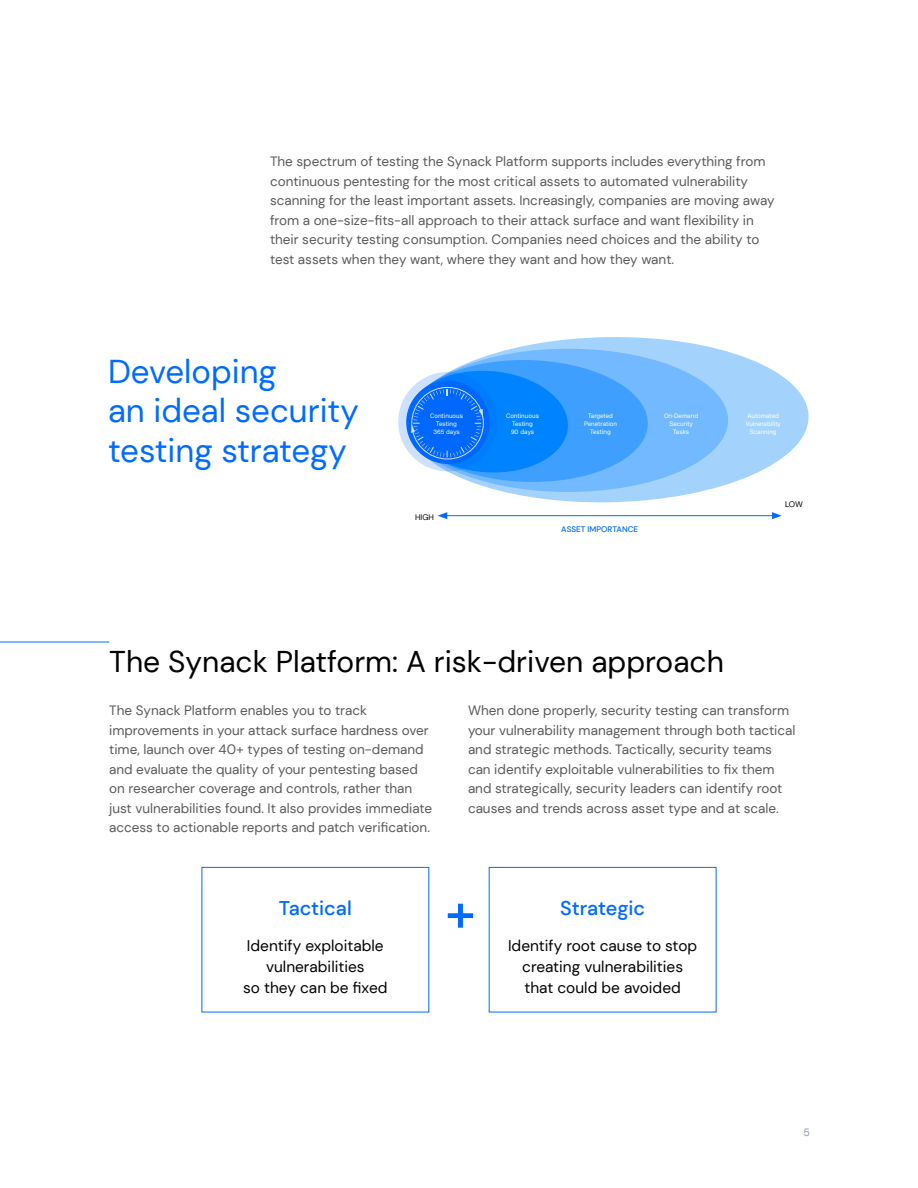
<style>
.page{position:relative;width:918px;height:1188px;background:#fff}
.page>*{position:absolute;margin:0;border:0;box-sizing:border-box;transform-origin:0 0}
.t1{font:500 54.15px "DM Sans";color:#006bff}
.t2{font:33px/39.6px "DM Sans";color:#006bff}
.t3{font:30px "DM Sans";color:#000}
.t4{font:500 19.8px "DM Sans";color:#006bff}
.t5{font:15.45px/21px "DM Sans";color:#000;text-align:center}
.t6{font:13.5px/19.5px "DM Sans";color:#58595b}
.t7{font:10.5px "DM Sans";color:#8793a4}
.t8{font:500 8.1px "DM Sans";color:#006bff}
.t9{font:8.1px "DM Sans";color:#000}
.t10{font:6.45px/7.8px "Crique Grotesk";color:#fff;text-align:center}
</style>
<div class="page">
<svg style="left:510px;top:337px;width:299px;height:166px;fill:#a3d3fd"></svg>
<svg style="left:480px;top:348px;width:250px;height:145px;background:#8ac5fe"></svg>
<svg style="left:402px;top:357px;width:249px;height:128px;background:#4da7fe"></svg>
<svg style="left:398px;top:372px;width:100px;height:99px;background:#2882fe"></svg>
<hr style="left:445px;top:515px;width:329px;height:1px;background:#006bff">
<svg style="left:438px;top:512px;width:9px;height:7px"></svg>
<svg style="left:772px;top:512px;width:10px;height:7px"></svg>
<hr style="left:0;top:642px;width:109px;height:1px;background:#006bff">
<div style="left:489px;top:867px;width:227px;height:145px;border:1px solid #006bff"></div>
<div style="left:202px;top:867px;width:227px;height:145px;border:1px solid #006bff"></div>
<p class="t6" style="left:270px;top:152px;width:506px">The spectrum of testing the Synack Platform supports includes everything from continuous pentesting for the most critical assets to automated vulnerability scanning for the least important assets. Increasingly, companies are moving away from a one-size-fits-all approach to their attack surface and want flexibility in their security testing consumption. Companies need choices and the ability to test assets when they want, where they want and how they want.</p>
<h2 class="t2" style="left:108px;top:351px;width:252px">Developing<br>an ideal security testing strategy</h2>
<p class="t10" style="left:430px;top:412px;width:34px">Continuous<br>Testing<br>365 days</p>
<p class="t10" style="left:506px;top:412px;width:34px">Continuous<br>Testing<br>90 days</p>
<p class="t10" style="left:584px;top:412px;width:35px">Targeted<br>Penetration<br>Testing</p>
<p class="t10" style="left:664px;top:412px;width:36px">On-Demand<br>Security<br>Tasks</p>
<p class="t10" style="left:746px;top:412px;width:36px">Automated<br>Vulnerability<br>Scanning</p>
<p class="t9" style="left:415px;top:512px;width:20px">HIGH</p>
<p class="t8" style="left:561px;top:524px;width:78px">ASSET IMPORTANCE</p>
<p class="t9" style="left:785px;top:499px;width:19px">LOW</p>
<h3 class="t3" style="left:109px;top:643px;width:616px">The Synack Platform: A risk-driven approach</h3>
<p class="t6" style="left:109px;top:701px;width:325px">The Synack Platform enables you to track improvements in your attack surface hardness over time, launch over 40+ types of testing on-demand and evaluate the quality of your pentesting based on researcher coverage and controls, rather than just vulnerabilities found. It also provides immediate access to actionable reports and patch verification.</p>
<p class="t6" style="left:468px;top:701px;width:329px">When done properly, security testing can transform your vulnerability management through both tactical and strategic methods. Tactically, security teams can identify exploitable vulnerabilities to fix them and strategically, security leaders can identify root causes and trends across asset type and at scale.</p>
<h3 class="t4" style="left:279px;top:896px;width:74px">Tactical</h3>
<p class="t5" style="left:243px;top:935px;width:146px">Identify exploitable vulnerabilities<br>so they can be fixed</p>
<h1 class="t1" style="left:445px;top:879px;width:33px">+</h1>
<h3 class="t4" style="left:560px;top:896px;width:87px">Strategic</h3>
<p class="t5" style="left:508px;top:935px;width:191px">Identify root cause to stop creating vulnerabilities that could be avoided</p>
<p class="t7" style="left:804px;top:1126px;width:8px">5</p>
</div>
